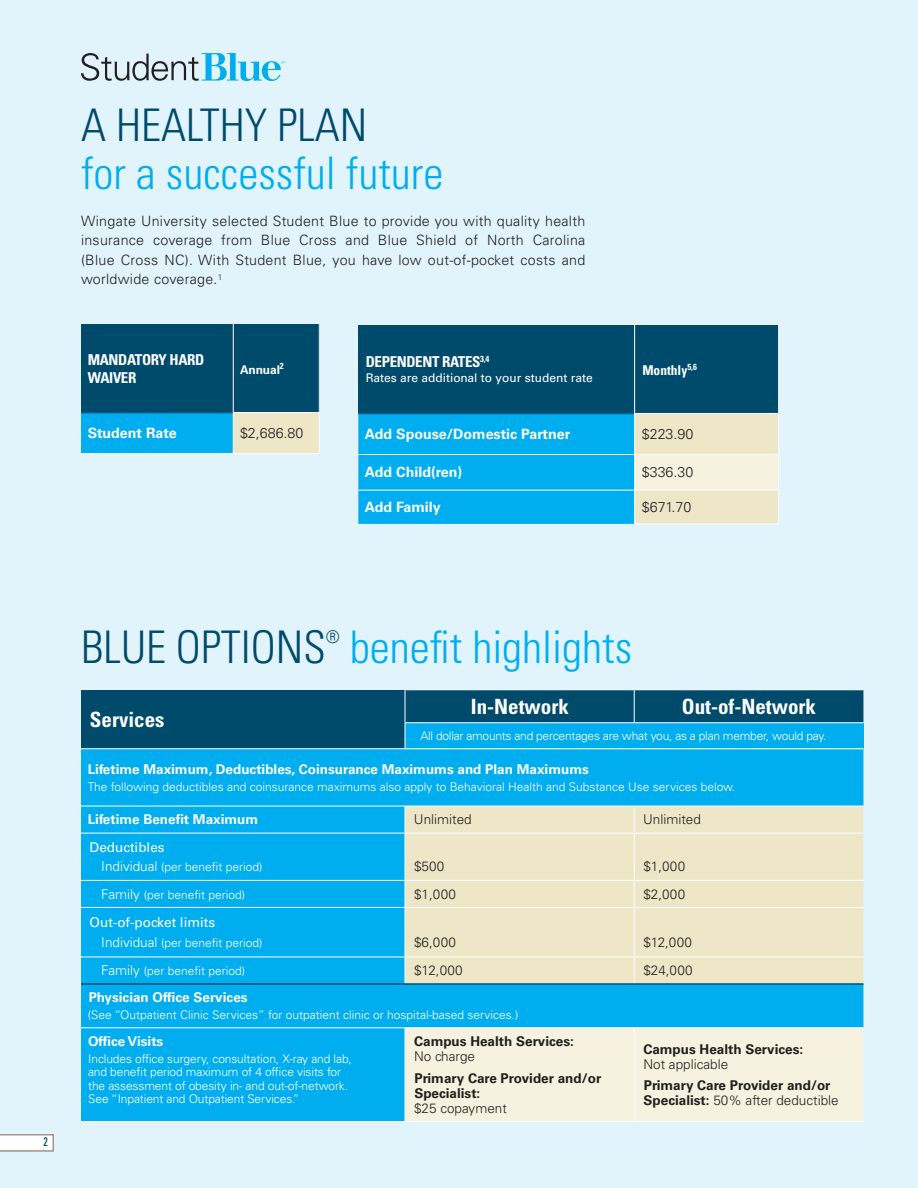
<style>
.page{position:relative;width:918px;height:1188px;background:#e1f4fc}
.page>*{position:absolute;margin:0;border:0;box-sizing:border-box;transform-origin:0 0}
.t1{font:300 condensed 45px "Univers LT Std";color:#00aeef}
.t2{font:300 condensed 45px "Univers LT Std";color:#004b6c}
.t3{font:700 condensed 21px "Univers LT Std";color:#fff}
.t4{font:300 condensed 17.55px "Univers LT Std";color:#004b6c}
.t5{font:700 condensed 15px/18px "Univers LT Std";letter-spacing:-.025em;color:#fff}
.t6{font:300 14.25px/19.5px "Univers LT Std";letter-spacing:.02em;color:#231f20;text-align:justify}
.t7{font:700 14.25px "Univers LT Std";color:#fff}
.t8{font:700 13.5px/15px "Univers LT Std";color:#231f20}
.t9{font:700 13.5px "Univers LT Std";color:#fff}
.t10{font:300 13.5px "Univers LT Std";color:#231f20}
.t11{font:13.5px "Univers LT Std";color:#fff}
.t12{font:700 condensed 13.5px "Univers LT Std";color:#fff}
.t13{font:300 12px/13.5px "Univers LT Std";color:#fff}
.t14{font:300 12px "Univers LT Std";letter-spacing:-.02em;color:#fff}
.t15{font:12px "Univers LT Std";color:#fff}
.t16{font:700 12px "Univers LT Std";letter-spacing:-.01em;color:#fff}
.t17{font:ultra-condensed 12px "Univers LT Std";color:#004b6c}
.s1{font-size:13.5px}
.s2{font-weight:300}
</style>
<div class="page">
<svg style="left:0;top:1134px;width:54px;height:18px"></svg>
<svg style="left:81px;top:53px;width:204px;height:28px"></svg>
<div style="left:358px;top:325px;width:277px;height:88px;background:#004b6c"></div>
<div style="left:635px;top:325px;width:144px;height:88px;background:#004b6c"></div>
<svg style="left:358px;top:414px;width:420px;height:110px;background:#3ebce4"></svg>
<div style="left:635px;top:454px;width:144px;height:36px;background:#f6f2df"></div>
<hr style="left:358px;top:413px;width:276px;height:1px;background:#005983">
<hr style="left:358px;top:454px;width:277px;height:1px;background:#fff">
<hr style="left:358px;top:490px;width:277px;height:1px;background:#fff">
<hr style="left:634px;top:414px;width:1px;height:40px;background:#fff">
<hr style="left:634px;top:413px;width:145px;height:1px;background:#fff">
<hr style="left:634px;top:491px;width:1px;height:33px;background:#fff">
<hr style="left:634px;top:524px;width:145px;height:1px;background:#fff">
<hr style="left:634px;top:455px;width:1px;height:35px;background:#fff">
<hr style="left:635px;top:454px;width:144px;height:1px;background:#fff">
<hr style="left:635px;top:490px;width:144px;height:1px;background:#fff">
<hr style="left:634px;top:325px;width:1px;height:88px;background:#fff">
<hr style="left:778px;top:325px;width:1px;height:88px;background:#fff">
<hr style="left:778px;top:414px;width:1px;height:40px;background:#fff">
<hr style="left:778px;top:455px;width:1px;height:35px;background:#fff">
<hr style="left:778px;top:491px;width:1px;height:33px;background:#fff">
<div style="left:81px;top:690px;width:324px;height:59px;background:#004b6c"></div>
<div style="left:81px;top:749px;width:782px;height:372px;background:#00aeef"></div>
<div style="left:406px;top:807px;width:457px;height:176px;background:#ede6c7"></div>
<div style="left:406px;top:1028px;width:457px;height:93px;background:#f6f2df"></div>
<svg style="left:405px;top:690px;width:458px;height:58px;background:#0378a6"></svg>
<hr style="left:81px;top:806px;width:324px;height:1px;background:#fff">
<hr style="left:405px;top:806px;width:229px;height:1px;background:#fff">
<hr style="left:634px;top:806px;width:229px;height:1px;background:#fff">
<hr style="left:81px;top:833px;width:324px;height:1px;background:#fff">
<hr style="left:405px;top:833px;width:229px;height:1px;background:#fff">
<hr style="left:634px;top:833px;width:229px;height:1px;background:#fff">
<hr style="left:81px;top:880px;width:324px;height:1px;background:#fff">
<hr style="left:405px;top:880px;width:229px;height:1px;background:#fff">
<hr style="left:634px;top:880px;width:229px;height:1px;background:#fff">
<hr style="left:81px;top:907px;width:324px;height:1px;background:#fff">
<hr style="left:405px;top:907px;width:229px;height:1px;background:#fff">
<hr style="left:634px;top:907px;width:229px;height:1px;background:#fff">
<svg style="left:405px;top:806px;width:1px;height:177px"></svg>
<svg style="left:634px;top:806px;width:1px;height:177px"></svg>
<hr style="left:81px;top:1027px;width:324px;height:1px;background:#fff">
<hr style="left:405px;top:1027px;width:229px;height:1px;background:#fff">
<hr style="left:405px;top:1028px;width:1px;height:93px;background:#fff">
<hr style="left:634px;top:1027px;width:229px;height:1px;background:#fff">
<hr style="left:634px;top:1028px;width:1px;height:93px;background:#fff">
<hr style="left:81px;top:1121px;width:324px;height:1px;background:#fff">
<hr style="left:405px;top:1121px;width:229px;height:1px;background:#fff">
<hr style="left:634px;top:1121px;width:229px;height:1px;background:#fff">
<hr style="left:405px;top:748px;width:229px;height:1px;background:#fff">
<hr style="left:634px;top:748px;width:229px;height:1px;background:#fff">
<hr style="left:405px;top:722px;width:229px;height:1px;background:#fff">
<hr style="left:634px;top:722px;width:229px;height:1px;background:#fff">
<hr style="left:81px;top:748px;width:324px;height:1px;background:#fff">
<hr style="left:81px;top:957px;width:324px;height:1px;background:#fff">
<hr style="left:405px;top:957px;width:229px;height:1px;background:#fff">
<hr style="left:634px;top:957px;width:229px;height:1px;background:#fff">
<hr style="left:81px;top:983px;width:324px;height:2px;background:#004b6c">
<hr style="left:405px;top:983px;width:229px;height:2px;background:#004b6c">
<hr style="left:634px;top:983px;width:229px;height:2px;background:#004b6c">
<div style="left:81px;top:324px;width:152px;height:89px;background:#004b6c"></div>
<div style="left:233px;top:324px;width:86px;height:89px;background:#004b6c"></div>
<div style="left:81px;top:413px;width:152px;height:41px;background:#00aeef"></div>
<div style="left:233px;top:413px;width:86px;height:41px;background:#ede6c7"></div>
<hr style="left:81px;top:412px;width:152px;height:1px;background:#005983">
<hr style="left:81px;top:453px;width:152px;height:1px;background:#fff">
<hr style="left:233px;top:413px;width:1px;height:40px;background:#fff">
<hr style="left:233px;top:412px;width:87px;height:1px;background:#fff">
<hr style="left:233px;top:453px;width:87px;height:1px;background:#fff">
<hr style="left:233px;top:324px;width:1px;height:88px;background:#fff">
<hr style="left:319px;top:324px;width:1px;height:88px;background:#fff">
<hr style="left:319px;top:413px;width:1px;height:40px;background:#fff">
<h1 class="t2" style="left:81px;top:98px;width:288px">A HEALTHY PLAN</h1>
<h1 class="t1" style="left:81px;top:146px;width:364px">for a successful future</h1>
<p class="t6" style="left:81px;top:211px;width:506px">Wingate University selected Student Blue to provide you with quality health insurance coverage from Blue Cross and Blue Shield of North Carolina (Blue Cross NC). With Student Blue, you have low out-of-pocket costs and worldwide coverage.<sup>1</sup></p>
<p class="t5" style="left:88px;top:350px;width:118px">MANDATORY HARD<br>WAIVER</p>
<p class="t16" style="left:240px;top:362px;width:45px">Annual<sup>2</sup></p>
<p class="t5" style="left:366px;top:353px;width:125px">DEPENDENT RATES<sup>3,4</sup></p>
<p class="t15" style="left:366px;top:370px;width:229px">Rates are additio al to your student rate</p>
<p class="t15" style="left:461px;top:371px;width:9px">n</p>
<p class="t12" style="left:642px;top:362px;width:56px">Monthly<sup>5,6</sup></p>
<p class="t7" style="left:88px;top:425px;width:90px">Student Rate</p>
<p class="t6" style="left:240px;top:423px;width:65px">$2,686.80</p>
<p class="t7" style="left:365px;top:426px;width:207px">Add Spouse/Domestic Partner</p>
<p class="t6" style="left:642px;top:424px;width:53px">$223.90</p>
<p class="t7" style="left:365px;top:464px;width:99px">Add Child(ren)</p>
<p class="t6" style="left:642px;top:463px;width:53px">$336.30</p>
<p class="t7" style="left:365px;top:499px;width:77px">Add Family</p>
<p class="t6" style="left:642px;top:497px;width:51px">$671.70</p>
<p class="t17" style="left:44px;top:1135px;width:6px">2</p>
<h1 class="t2" style="left:81px;top:620px;width:246px">BLUE OPTIONS</h1>
<h3 class="t4" style="left:326px;top:626px;width:15px">®</h3>
<h1 class="t1" style="left:350px;top:620px;width:284px">benefit highlights</h1>
<h2 class="t3" style="left:471px;top:694px;width:100px">In-Network</h2>
<h2 class="t3" style="left:682px;top:694px;width:136px">Out-of-Network</h2>
<p class="t14" style="left:420px;top:729px;width:408px">All dollar amounts and percentages are what you, as a plan member, would pay.</p>
<p class="t9" style="left:88px;top:761px;width:503px">Lifetime Maximum, Deductibles, Coinsurance Maximums and Plan Maximums</p>
<p class="t13" style="left:88px;top:780px;width:649px">The following deductibles and coinsurance maximums also apply to Behavioral Health and Substance Use services below.</p>
<p class="t9" style="left:88px;top:812px;width:172px">Lifetime Benefit Maximum</p>
<p class="t10" style="left:414px;top:812px;width:59px">Unlimited</p>
<p class="t10" style="left:643px;top:812px;width:59px">Unlimited</p>
<p class="t11" style="left:90px;top:839px;width:77px">Deductibles</p>
<p class="t13" style="left:101px;top:860px;width:163px"><span class="s1">Individual</span> (per benefit period)</p>
<p class="t10" style="left:414px;top:858px;width:32px">$500</p>
<p class="t10" style="left:643px;top:858px;width:43px">$1,000</p>
<p class="t13" style="left:101px;top:888px;width:145px"><span class="s1">Family</span> (per benefit period)</p>
<p class="t10" style="left:414px;top:886px;width:43px">$1,000</p>
<p class="t10" style="left:643px;top:886px;width:43px">$2,000</p>
<p class="t11" style="left:90px;top:914px;width:127px">Out-of-pocket limits</p>
<p class="t13" style="left:101px;top:936px;width:163px"><span class="s1">Individual</span> (per benefit period)</p>
<p class="t10" style="left:414px;top:934px;width:43px">$6,000</p>
<p class="t10" style="left:643px;top:934px;width:50px">$12,000</p>
<p class="t13" style="left:101px;top:964px;width:145px"><span class="s1">Family</span> (per benefit period)</p>
<p class="t10" style="left:414px;top:962px;width:50px">$12,000</p>
<p class="t10" style="left:643px;top:962px;width:51px">$24,000</p>
<p class="t9" style="left:89px;top:990px;width:160px">Physician Office Services</p>
<p class="t13" style="left:88px;top:1008px;width:432px">(See “Outpatient Clinic Services” for outpatient clinic or hospital-based services.)</p>
<p class="t9" style="left:88px;top:1034px;width:77px">Office Visits</p>
<p class="t13" style="left:88px;top:1052px;width:265px">Includes office surgery, consultation, X-ray and lab, and benefit period maximum of 4 office visits for the assessment of obesity in- and out-of-network.<br>See “Inpatient and Outpatient Services.”</p>
<h2 class="t3" style="left:90px;top:707px;width:76px">Services</h2>
<p class="t8" style="left:414px;top:1034px;width:161px">Campus Health Services:</p>
<p class="t10" style="left:414px;top:1048px;width:62px">No charge</p>
<p class="t8" style="left:414px;top:1071px;width:188px">Primary Care Provider and/or<br>Specialist:</p>
<p class="t10" style="left:414px;top:1100px;width:94px">$25 copayment</p>
<p class="t8" style="left:643px;top:1042px;width:161px">Campus Health Services:</p>
<p class="t10" style="left:643px;top:1056px;width:86px">Not applicable</p>
<p class="t8" style="left:644px;top:1078px;width:197px">Primary Care Provider and/or<br>Specialist: <span class="s2">50% after deductible</span></p>
</div>
